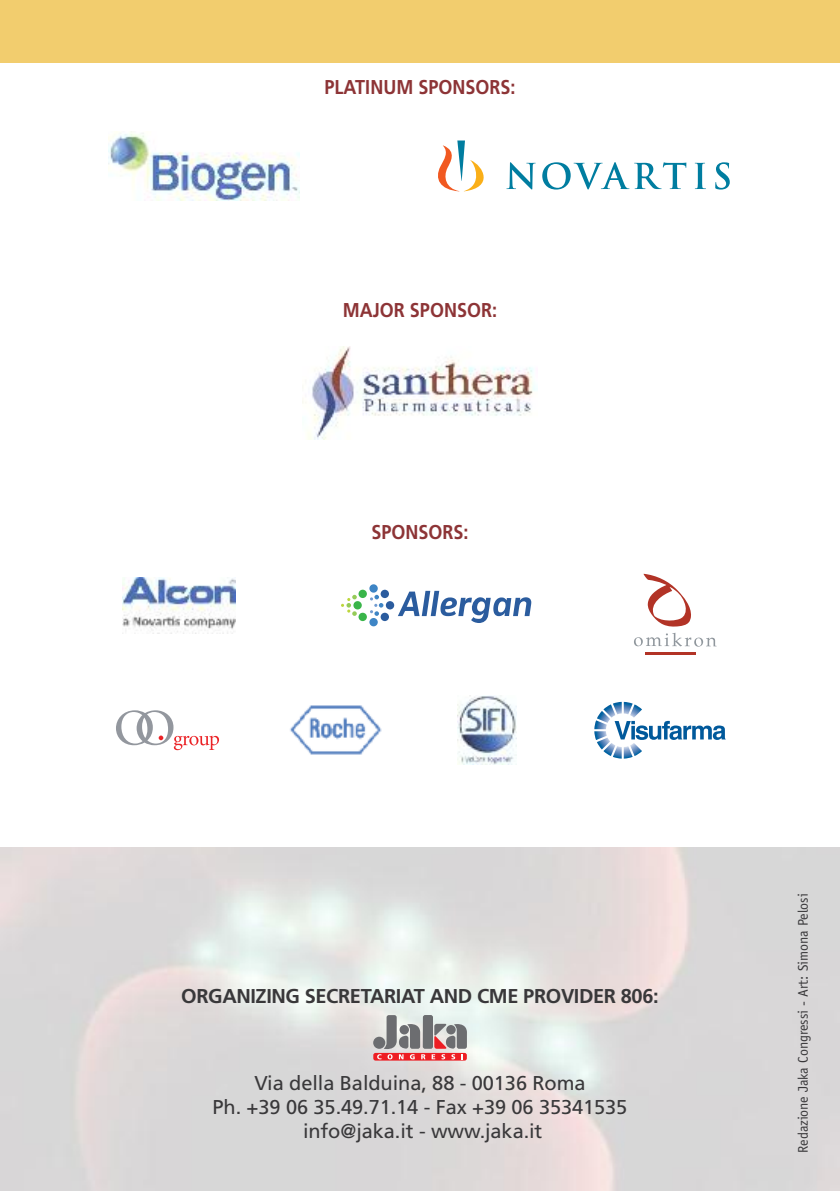
<style>
.page{position:relative;width:840px;height:1191px;background:#fff}
.page>*{position:absolute;margin:0;border:0;box-sizing:border-box;transform-origin:0 0}
.t1{font:20px/24px "Frutiger";letter-spacing:-.005em;color:#39383a;text-align:center}
.t2{font:700 20px "Frutiger";letter-spacing:-.02em;color:#39383a}
.t3{font:700 20px "Frutiger";color:#8d3436;scale:.9 1}
.t4{font:14px "Officina Sans";color:#39383a}
</style>
<div class="page">
<img style="left:0;top:847px;width:839px;height:344px">
<div style="left:0;top:0;width:839px;height:62px;background:#f2cd6e"></div>
<svg style="left:373px;top:1036px;width:12px;height:12px"></svg>
<div style="left:422px;top:1015px;width:11px;height:33px;background:#6c6d70;border-radius:2px"></div>
<svg style="left:434px;top:1023px;width:32px;height:25px"></svg>
<div style="left:373px;top:1053px;width:93px;height:7px;background:#ee1d23;border-radius:2px"></div>
<svg style="left:377px;top:1015px;width:48px;height:44px"></svg>
<svg style="left:431px;top:1054px;width:4px;height:5px"></svg>
<svg style="left:441px;top:1054px;width:4px;height:5px"></svg>
<svg style="left:451px;top:1054px;width:4px;height:5px"></svg>
<img style="left:108px;top:131px;width:192px;height:69px">
<img style="left:123px;top:577px;width:113px;height:56px">
<img style="left:457px;top:696px;width:59px;height:68px">
<svg style="left:594px;top:702px;width:131px;height:56px"></svg>
<div style="left:353px;top:601px;width:8px;height:8px;background:#3ab54a;border-radius:50%"></div>
<div style="left:385px;top:601px;width:9px;height:8px;background:#2b5c9e;border-radius:50%"></div>
<div style="left:358px;top:589px;width:8px;height:9px;background:#3ab54a;border-radius:50%"></div>
<div style="left:369px;top:584px;width:8px;height:8px;background:#3e85c5;border-radius:50%"></div>
<div style="left:369px;top:618px;width:8px;height:8px;background:#3e85c5;border-radius:50%"></div>
<div style="left:380px;top:613px;width:9px;height:8px;background:#2b5c9e;border-radius:50%"></div>
<div style="left:380px;top:590px;width:9px;height:8px;background:#2b5c9e;border-radius:50%"></div>
<div style="left:358px;top:613px;width:8px;height:8px;background:#3ab54a;border-radius:50%"></div>
<svg style="left:341px;top:595px;width:15px;height:21px"></svg>
<svg style="left:370px;top:595px;width:13px;height:21px"></svg>
<svg style="left:398px;top:591px;width:133px;height:32px"></svg>
<svg style="left:116px;top:710px;width:103px;height:40px"></svg>
<img style="left:290px;top:705px;width:92px;height:50px">
<svg style="left:634px;top:574px;width:82px;height:72px"></svg>
<hr style="left:645px;top:651px;width:50px;height:3px;background:#b23326">
<img style="left:302px;top:346px;width:235px;height:94px">
<svg style="left:506px;top:162px;width:29px;height:27px"></svg>
<svg style="left:542px;top:162px;width:144px;height:27px"></svg>
<svg style="left:694px;top:163px;width:11px;height:26px"></svg>
<svg style="left:715px;top:162px;width:14px;height:27px"></svg>
<svg style="left:438px;top:140px;width:46px;height:51px"></svg>
<p class="t3" style="left:324px;top:79px;width:214px">PLATINUM SPONSORS:</p>
<p class="t3" style="left:343px;top:302px;width:173px">MAJOR SPONSOR:</p>
<p class="t3" style="left:371px;top:524px;width:109px">SPONSORS:</p>
<p class="t2" style="left:181px;top:987px;width:478px">ORGANIZING SECRETARIAT AND CME PROVIDER 806:</p>
<p class="t1" style="left:212px;top:1073px;width:416px">Via della Balduina, 88 - 00136 Roma<br>Ph. +39 06 35.49.71.14 - Fax +39 06 35341535 info@jaka.it - www.jaka.it</p>
<p class="t4" style="left:797px;top:1153px;width:261px;rotate:-90deg">Redazione Jaka Congressi - Art: Simona Pelosi</p>
</div>
